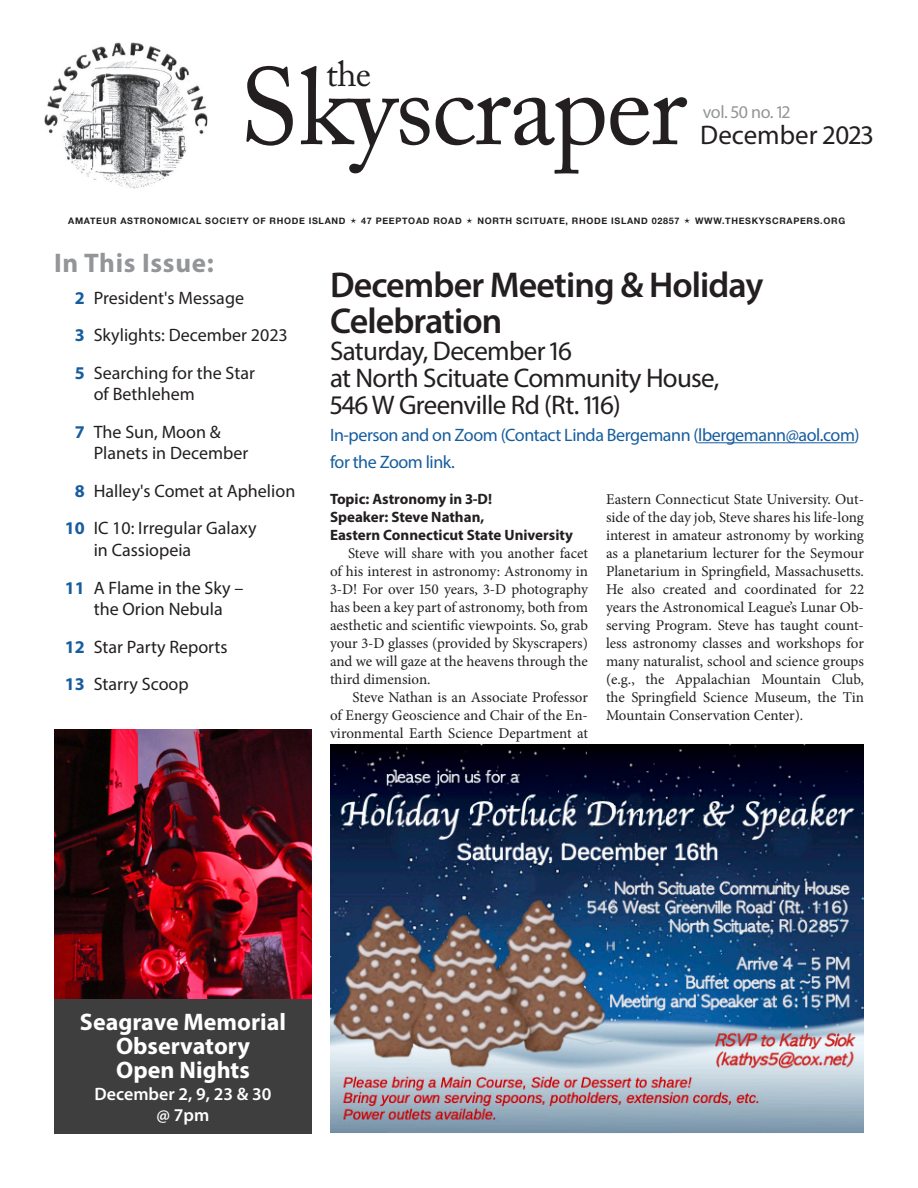
<style>
.page{position:relative;width:918px;height:1188px;background:#fff}
.page>*{position:absolute;margin:0;border:0;box-sizing:border-box;transform-origin:0 0}
.t1{font:108px "Adobe Caslon Pro";letter-spacing:-.02em;color:#231f20}
.t2{font:600 36px/36px "Myriad Pro";letter-spacing:-.025em;color:#231f20}
.t3{font:36px "Adobe Caslon Pro";color:#231f20}
.t4{font:27px/27px "Myriad Pro";letter-spacing:-.025em;color:#231f20}
.t5{font:27px "Myriad Pro";color:#231f20}
.t6{font:700 27px "Myriad Pro";letter-spacing:.025em;color:#939598}
.t7{font:700 24px/24px "Myriad Pro";color:#fff;text-align:center}
.t8{font:18px/37.5px "Myriad Pro";color:#231f20}
.t9{font:18px/27px "Myriad Pro";letter-spacing:-.025em;color:#175d9e}
.t10{font:600 18px/21.6px "Myriad Pro";color:#fff;text-align:center}
.t11{font:18px "Myriad Pro";letter-spacing:-.02em;color:#939598}
.t12{font:15px/18px "Minion Pro";color:#231f20;text-align:justify}
.t13{font:700 15px/18px "Myriad Pro";color:#231f20}
.t14{font:700 9px "Helvetica Neue";letter-spacing:.075em;color:#231f20}
.s1{font-weight:700;color:#175d9e}
</style>
<div class="page">
<img style="left:44px;top:42px;width:163px;height:147px">
<div style="left:54px;top:999px;width:258px;height:135px;background:#3e3e3f"></div>
<img style="left:54px;top:729px;width:258px;height:270px">
<hr style="left:698px;top:442px;width:157px;height:1px;background:#175d9e">
<img style="left:330px;top:745px;width:534px;height:388px">
<h2 class="t3" style="left:326px;top:53px;width:46px">the</h2>
<h1 class="t1" style="left:239px;top:44px;width:449px">Skyscraper</h1>
<p class="t11" style="left:703px;top:101px;width:89px">vol. 50 no. 12</p>
<h3 class="t5" style="left:700px;top:118px;width:175px">December 2023</h3>
<p class="t14" style="left:68px;top:214px;width:279px">AMATEUR ASTRONOMICAL SOCIETY OF RHODE ISLAND</p>
<p class="t14" style="left:361px;top:214px;width:102px">47 PEEPTOAD ROAD</p>
<p class="t14" style="left:477px;top:214px;width:203px">NORTH SCITUATE, RHODE ISLAND 02857</p>
<p class="t14" style="left:695px;top:214px;width:152px">WWW.THESKYSCRAPERS.ORG</p>
<h3 class="t6" style="left:54px;top:246px;width:161px">In This Issue:</h3>
<p class="t8" style="left:75px;top:279px;width:215px"><span class="s1">2</span> President's Message<br><span class="s1">3</span> Skylights: December 2023<br><span class="s1">5</span> Searching for the Star</p>
<p class="t8" style="left:75px;top:375px;width:147px;text-align:center">of Bethlehem<br><span class="s1">7</span> The Sun, Moon &amp;</p>
<p class="t8" style="left:94px;top:434px;width:156px">Planets in December</p>
<p class="t8" style="left:75px;top:472px;width:222px"><span class="s1">8</span> Halley's Comet at Aphelion</p>
<p class="t8" style="left:65px;top:509px;width:193px"><span class="s1">10</span> IC 10: Irregular Galaxy</p>
<p class="t8" style="left:65px;top:531px;width:180px;text-indent:29px">in Cassiopeia<br><span class="s1">11</span> A Flame in the Sky –</p>
<p class="t8" style="left:65px;top:590px;width:164px;text-indent:29px">the Orion Nebula<br><span class="s1">12</span> Star Party Reports<br><span class="s1">13</span> Starry Scoop</p>
<h2 class="t2" style="left:330px;top:266px;width:435px">December Meeting &amp; Holiday<br>Celebration</h2>
<h3 class="t4" style="left:330px;top:337px;width:391px">Saturday, December 16<br>at North Scituate Community House,<br>546 W Greenville Rd (Rt. 116)</h3>
<p class="t9" style="left:330px;top:421px;width:531px">In-person and on Zoom (Contact Linda Bergemann (lbergemann@aol.com) for the Zoom link.</p>
<p class="t13" style="left:330px;top:489px;width:244px">Topic: Astronomy in 3-D!<br>Speaker: Steve Nathan,<br>Eastern Connecticut State University</p>
<p class="t12" style="left:330px;top:544px;width:260px;text-indent:18px">Steve will share with you another facet of his interest in astronomy: Astronomy in 3-D! For over 150 years, 3-D photography has been a key part of astronomy, both from aesthetic and scientific viewpoints. So, grab your 3-D glasses (provided by Skyscrapers) and we will gaze at the heavens through the third dimension.</p>
<p class="t12" style="left:330px;top:688px;width:259px;text-indent:23px">Steve Nathan is an Associate Professor of Energy Geoscience and Chair of the En&shy;vironmental Earth Science Department at</p>
<p class="t12" style="left:606px;top:490px;width:260px">Eastern Connecticut State University. Out&shy;side of the day job, Steve shares his life-long interest in amateur astronomy by working as a planetarium lecturer for the Seymour Planetarium in Springfield, Massachusetts.<br>He also created and coordinated for 22 years the Astronomical League’s Lunar Ob&shy;serving Program. Steve has taught count&shy;less astronomy classes and workshops for many naturalist, school and science groups (e.g., the Appalachian Mountain Club, the Springfield Science Museum, the Tin Mountain Conservation Center).</p>
<h3 class="t7" style="left:80px;top:1009px;width:208px">Seagrave Memorial<br>Observatory<br>Open Nights</h3>
<p class="t10" style="left:95px;top:1082px;width:178px">December 2, 9, 23 &amp; 30 @ 7pm</p>
</div>
